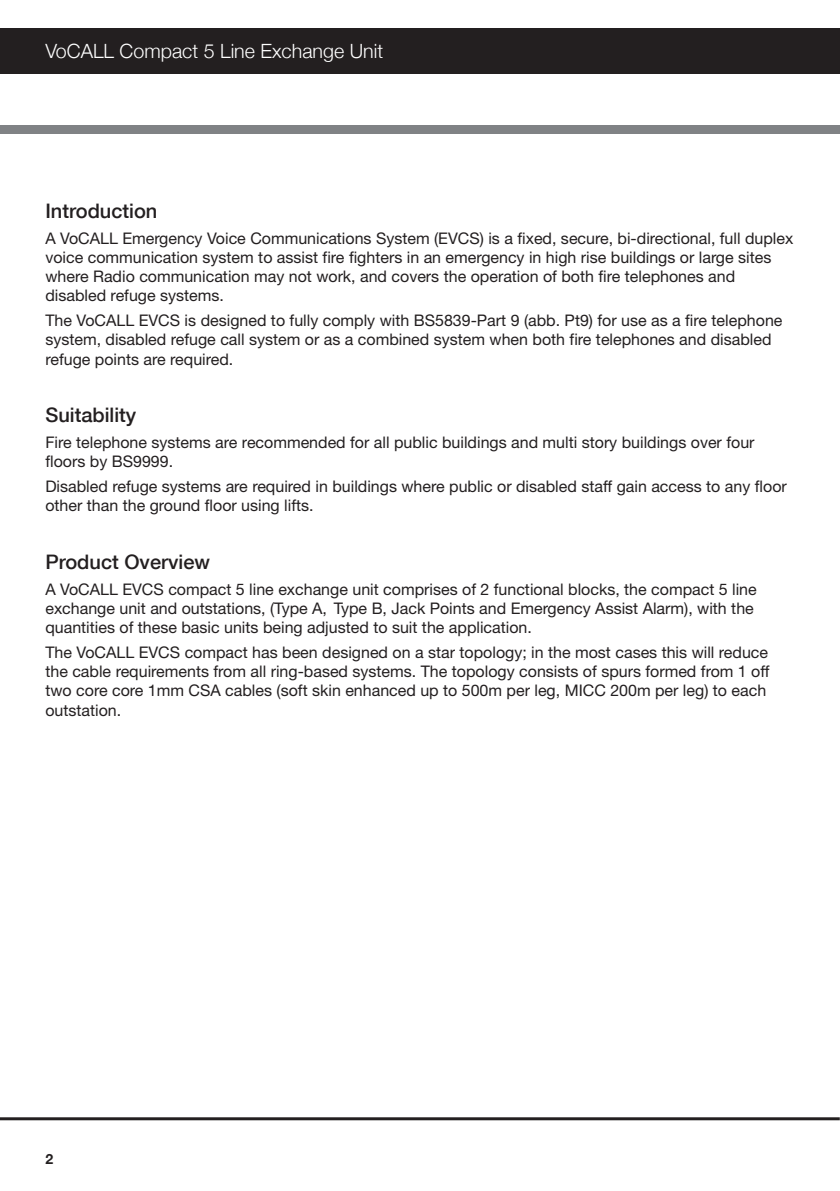
<style>
.page{position:relative;width:840px;height:1191px;background:#fff}
.page>*{position:absolute;margin:0;border:0;box-sizing:border-box;transform-origin:0 0}
.t1{font:500 20px "Helvetica Neue";color:#231f20}
.t2{font:300 19.6px "Helvetica Neue";color:#fff}
.t3{font:16px/19.2px "Helvetica Neue";color:#231f20}
.t4{font:700 14px "Helvetica Neue";color:#231f20}
</style>
<div class="page">
<div style="left:0;top:28px;width:839px;height:46px;background:#231f20"></div>
<div style="left:0;top:125px;width:839px;height:8px;background:#808285"></div>
<hr style="left:0;top:1117px;width:839px;height:3px;background:#231f20">
<p class="t2" style="left:45px;top:39px;width:339px">VoCALL Compact 5 Line Exchange Unit</p>
<p class="t1" style="left:45px;top:198px;width:113px">Introduction</p>
<p class="t3" style="left:45px;top:230px;width:749px">A VoCALL Emergency Voice Communications System (EVCS) is a fixed, secure, bi-directional, full duplex voice communication system to assist fire fighters in an emergency in high rise buildings or large sites where Radio communication may not work, and covers the operation of both fire telephones and disabled refuge systems.</p>
<p class="t3" style="left:45px;top:312px;width:738px">The VoCALL EVCS is designed to fully comply with BS5839-Part 9 (abb. Pt9) for use as a fire telephone system, disabled refuge call system or as a combined system when both fire telephones and disabled refuge points are required.</p>
<p class="t1" style="left:45px;top:402px;width:92px">Suitability</p>
<p class="t3" style="left:45px;top:434px;width:710px">Fire telephone systems are recommended for all public buildings and multi story buildings over four floors by BS9999.</p>
<p class="t3" style="left:45px;top:478px;width:742px">Disabled refuge systems are required in buildings where public or disabled staff gain access to any floor other than the ground floor using lifts.</p>
<p class="t1" style="left:45px;top:549px;width:166px">Product Overview</p>
<p class="t3" style="left:45px;top:581px;width:712px">A VoCALL EVCS compact 5 line exchange unit comprises of 2 functional blocks, the compact 5 line exchange unit and outstations, (Type A, Type B, Jack Points and Emergency Assist Alarm), with the quantities of these basic units being adjusted to suit the application.</p>
<p class="t3" style="left:45px;top:644px;width:725px">The VoCALL EVCS compact has been designed on a star topology; in the most cases this will reduce the cable requirements from all ring-based systems. The topology consists of spurs formed from 1 off two core core 1mm CSA cables (soft skin enhanced up to 500m per leg, MICC 200m per leg) to each outstation.</p>
<p class="t4" style="left:45px;top:1150px;width:9px">2</p>
</div>
